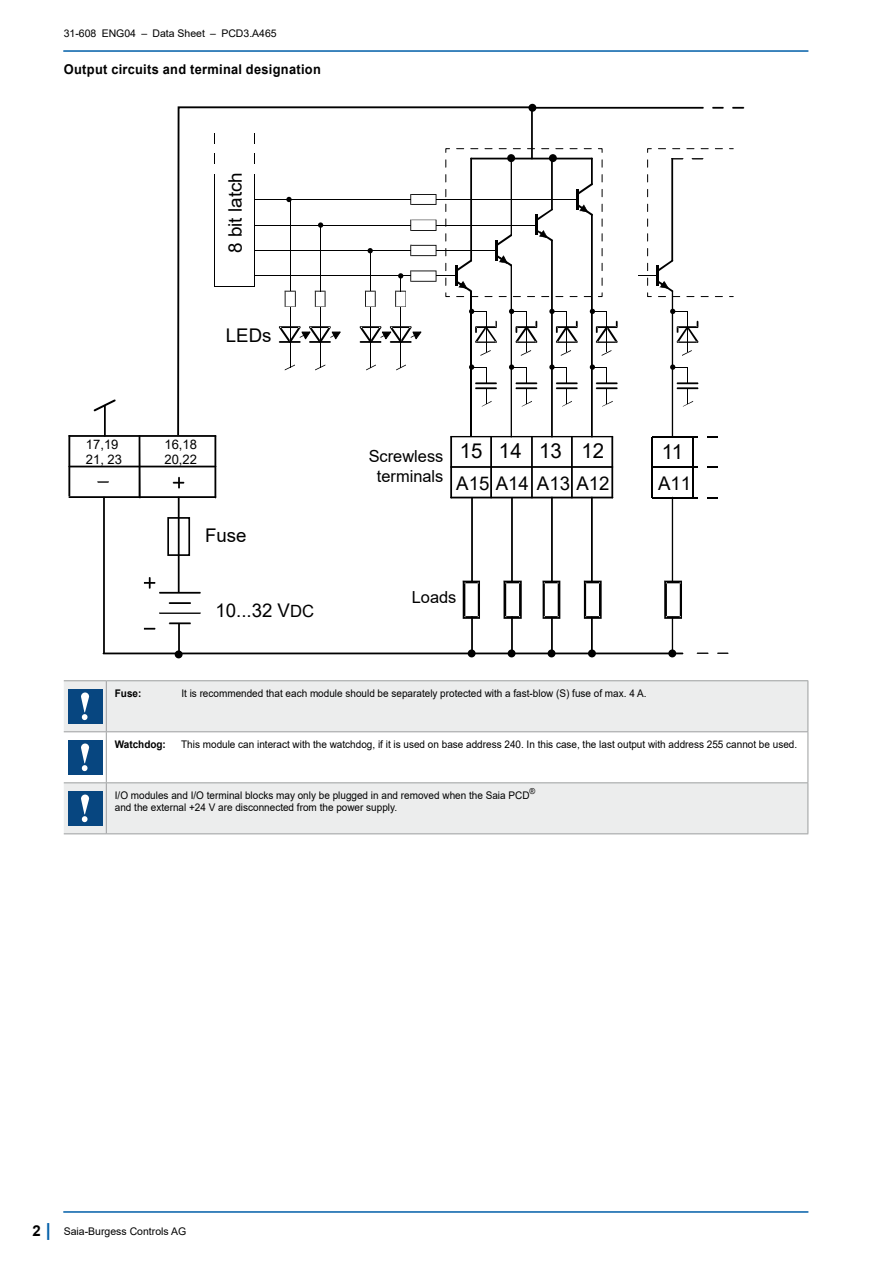
<style>
.page{position:relative;width:893px;height:1263px;background:#fff}
.page>*{position:absolute;margin:0;border:0;box-sizing:border-box;transform-origin:0 0}
.t1{font:20.55px "Arial";color:#000}
.t2{font:18.9px "Arial";color:#000}
.t3{font:18.6px "Arial";color:#000}
.t4{font:16.65px/20px "Arial";color:#000;text-align:center}
.Text__left_justified{font:700 13.5px "Arial";letter-spacing:.025em;color:#000;scale:.95 1}
.t5{font:13.05px/15.8px "Arial";color:#000}
.Text__left_justified-2{font:10.5px/12px "Arial";color:#000;scale:.95 1}
.Text__left_justified-3{font:10.5px "Arial";color:#000}
.Text__left_justified-4{font:700 10.5px "Arial";color:#000;scale:.95 1}
.s1{font-size:16.8px}
.s2{font-weight:700;font-size:15px}
.s3{font-weight:700;font-size:18px;color:#005ea8}
</style>
<div class="page">
<hr style="left:64px;top:1211px;width:744px;height:2px;background:#005ea8">
<hr style="left:64px;top:50px;width:744px;height:2px;background:#005ea8">
<div style="left:64px;top:681px;width:743px;height:152px;background:#eceded"></div>
<hr style="left:64px;top:680px;width:42px;height:1px;background:#9c9e9f">
<hr style="left:106px;top:680px;width:702px;height:1px;background:#9c9e9f">
<hr style="left:106px;top:681px;width:1px;height:50px;background:#9c9e9f">
<hr style="left:807px;top:681px;width:1px;height:50px;background:#9c9e9f">
<hr style="left:64px;top:731px;width:42px;height:1px;background:#9c9e9f">
<hr style="left:106px;top:731px;width:702px;height:1px;background:#9c9e9f">
<hr style="left:106px;top:783px;width:1px;height:50px;background:#9c9e9f">
<hr style="left:807px;top:783px;width:1px;height:50px;background:#9c9e9f">
<hr style="left:64px;top:833px;width:42px;height:1px;background:#9c9e9f">
<hr style="left:106px;top:833px;width:702px;height:1px;background:#9c9e9f">
<div style="left:68px;top:689px;width:34px;height:34px;background:#074680"></div>
<svg style="left:81px;top:692px;width:8px;height:28px"></svg>
<svg style="left:64px;top:732px;width:744px;height:51px"></svg>
<div style="left:68px;top:791px;width:34px;height:34px;background:#074680"></div>
<svg style="left:81px;top:794px;width:8px;height:28px"></svg>
<div style="left:528px;top:104px;width:8px;height:8px;background:#000;border-radius:50%"></div>
<div style="left:175px;top:650px;width:8px;height:8px;background:#000;border-radius:50%"></div>
<div style="left:468px;top:649px;width:8px;height:8px;background:#000;border-radius:50%"></div>
<div style="left:508px;top:649px;width:8px;height:8px;background:#000;border-radius:50%"></div>
<div style="left:548px;top:649px;width:7px;height:8px;background:#000;border-radius:50%"></div>
<div style="left:588px;top:649px;width:8px;height:8px;background:#000;border-radius:50%"></div>
<div style="left:668px;top:649px;width:8px;height:8px;background:#000;border-radius:50%"></div>
<svg style="left:68px;top:107px;width:676px;height:547px"></svg>
<p class="Text__left_justified-3" style="left:64px;top:26px;width:215px">31-608 ENG04 – Data Sheet – PCD3.A465</p>
<p class="Text__left_justified" style="left:64px;top:59px;width:272px">Output circuits and terminal designation</p>
<p class="t3" style="left:222px;top:253px;width:82px;rotate:-90deg">8 bit latch</p>
<p class="t2" style="left:226px;top:322px;width:47px">LEDs</p>
<p class="t5" style="left:86px;top:436px;width:38px">17,19<br>21, 23</p>
<p class="t5" style="left:164px;top:436px;width:34px">16,18<br>20,22</p>
<p class="t1" style="left:460px;top:437px;width:146px">15 14 13 12</p>
<p class="t1" style="left:662px;top:438px;width:23px">11</p>
<p class="t4" style="left:369px;top:446px;width:76px">Screwless terminals</p>
<p class="t2" style="left:456px;top:471px;width:155px">A15 A14 A13 A12</p>
<p class="t2" style="left:658px;top:471px;width:35px">A11</p>
<p class="t2" style="left:205px;top:522px;width:43px">Fuse</p>
<p class="t2" style="left:215px;top:597px;width:100px">10...32 V<span class="s1">DC</span></p>
<p class="t4" style="left:412px;top:587px;width:46px">Loads</p>
<p class="Text__left_justified-4" style="left:115px;top:686px;width:30px">Fuse:</p>
<p class="Text__left_justified-2" style="left:181px;top:687px;width:491px">It is recommended that each module should be separately protected with a fast-blow (S) fuse of max. 4 A.</p>
<p class="Text__left_justified-4" style="left:115px;top:737px;width:55px">Watchdog:</p>
<p class="Text__left_justified-2" style="left:181px;top:738px;width:650px">This module can interact with the watchdog, if it is used on base address 240. In this case, the last output with address 255 cannot be used.</p>
<p class="Text__left_justified-2" style="left:115px;top:789px;width:444px">I/O modules and I/O terminal blocks may only be plugged in and removed when the Saia PCD<sup>® </sup>and the external +24 V are disconnected from the power supply.</p>
<p class="Text__left_justified-3" style="left:33px;top:1224px;width:155px"><span class="s2">2</span> <span class="s3">|</span> Saia-Burgess Controls AG</p>
</div>
